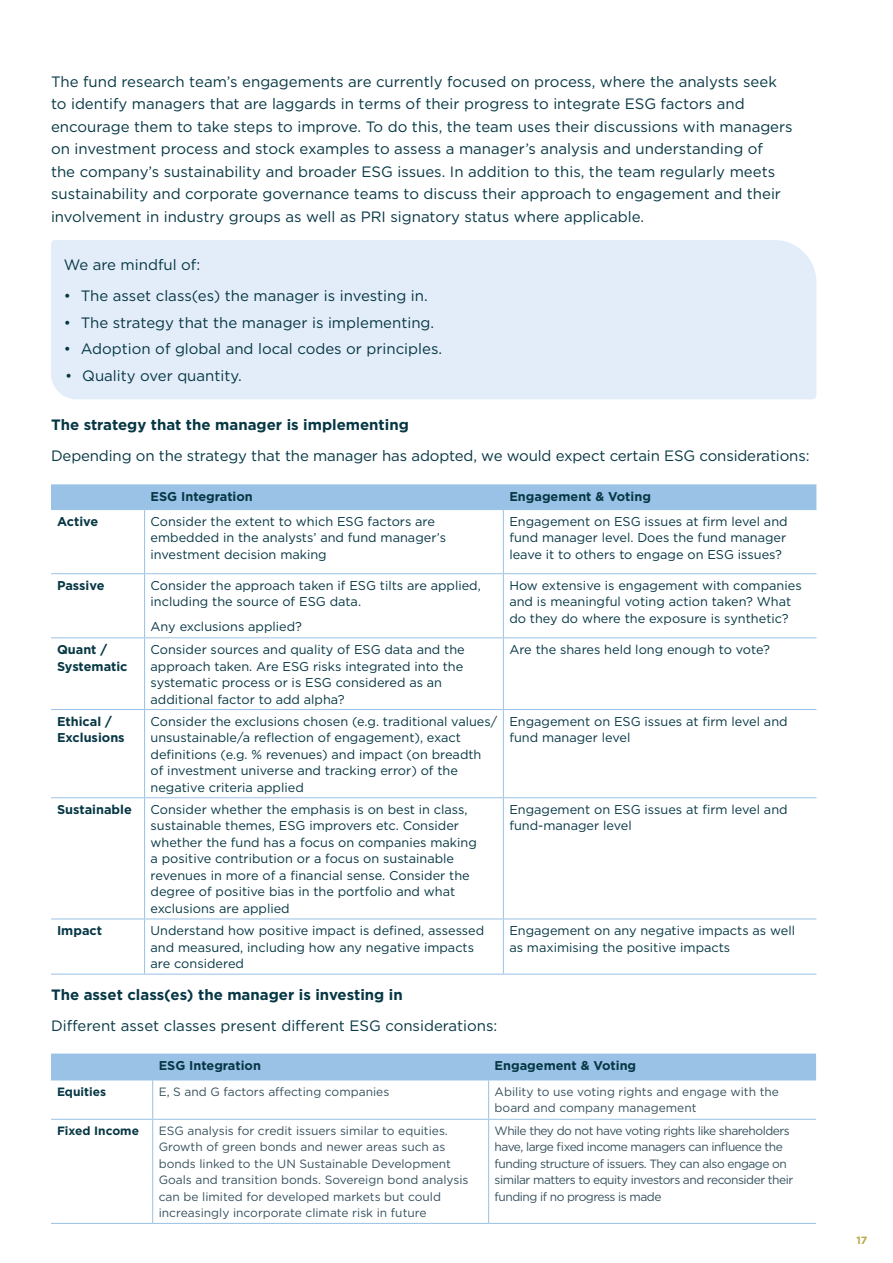
<style>
.page{position:relative;width:893px;height:1263px;background:#fff}
.page>*{position:absolute;margin:0;border:0;box-sizing:border-box;transform-origin:0 0}
.t1{font:15px/22.5px "Gotham";color:#063744}
.t2{font:700 15px "Gotham";color:#063744}
.t3{font:12.75px/16.5px "Gotham";color:#063744}
.t4{font:700 12.75px/16.5px "Gotham";color:#063744}
.t5{font:12px/16.5px "Gotham";color:#36515e}
.t6{font:12px/16.5px "Gotham";letter-spacing:-.04em;color:#36515e}
.t7{font:700 12px "Gotham";color:#063744}
.t8{font:700 10.5px "Gotham";color:#baa848}
</style>
<div class="page">
<div style="left:51px;top:240px;width:765px;height:159px;background:#e3edf9"></div>
<div style="left:51px;top:484px;width:765px;height:25px;background:#99c2e6"></div>
<hr style="left:51px;top:509px;width:94px;height:1px;background:#99c2e6">
<hr style="left:145px;top:509px;width:358px;height:1px;background:#99c2e6">
<hr style="left:144px;top:510px;width:1px;height:63px;background:#99c2e6">
<hr style="left:503px;top:509px;width:313px;height:1px;background:#99c2e6">
<hr style="left:503px;top:510px;width:1px;height:63px;background:#99c2e6">
<hr style="left:51px;top:573px;width:94px;height:1px;background:#99c2e6">
<hr style="left:145px;top:573px;width:358px;height:1px;background:#99c2e6">
<hr style="left:144px;top:574px;width:1px;height:63px;background:#99c2e6">
<hr style="left:503px;top:573px;width:313px;height:1px;background:#99c2e6">
<hr style="left:503px;top:574px;width:1px;height:63px;background:#99c2e6">
<hr style="left:51px;top:637px;width:94px;height:1px;background:#99c2e6">
<hr style="left:145px;top:637px;width:358px;height:1px;background:#99c2e6">
<hr style="left:144px;top:638px;width:1px;height:71px;background:#99c2e6">
<hr style="left:503px;top:637px;width:313px;height:1px;background:#99c2e6">
<hr style="left:503px;top:638px;width:1px;height:71px;background:#99c2e6">
<hr style="left:51px;top:709px;width:94px;height:1px;background:#99c2e6">
<hr style="left:145px;top:709px;width:358px;height:1px;background:#99c2e6">
<hr style="left:144px;top:710px;width:1px;height:87px;background:#99c2e6">
<hr style="left:503px;top:709px;width:313px;height:1px;background:#99c2e6">
<hr style="left:503px;top:710px;width:1px;height:87px;background:#99c2e6">
<hr style="left:51px;top:797px;width:94px;height:1px;background:#99c2e6">
<hr style="left:145px;top:797px;width:358px;height:1px;background:#99c2e6">
<hr style="left:144px;top:798px;width:1px;height:120px;background:#99c2e6">
<hr style="left:503px;top:797px;width:313px;height:1px;background:#99c2e6">
<hr style="left:503px;top:798px;width:1px;height:120px;background:#99c2e6">
<hr style="left:51px;top:918px;width:94px;height:1px;background:#99c2e6">
<hr style="left:145px;top:918px;width:358px;height:1px;background:#99c2e6">
<hr style="left:144px;top:919px;width:1px;height:55px;background:#99c2e6">
<hr style="left:503px;top:918px;width:313px;height:1px;background:#99c2e6">
<hr style="left:503px;top:919px;width:1px;height:55px;background:#99c2e6">
<hr style="left:51px;top:974px;width:94px;height:1px;background:#99c2e6">
<hr style="left:145px;top:974px;width:358px;height:1px;background:#99c2e6">
<hr style="left:503px;top:974px;width:313px;height:1px;background:#99c2e6">
<div style="left:51px;top:1053px;width:765px;height:26px;background:#99c2e6"></div>
<hr style="left:51px;top:1079px;width:102px;height:1px;background:#99c2e6">
<hr style="left:153px;top:1079px;width:336px;height:1px;background:#99c2e6">
<hr style="left:152px;top:1080px;width:1px;height:39px;background:#99c2e6">
<hr style="left:489px;top:1079px;width:327px;height:1px;background:#99c2e6">
<hr style="left:488px;top:1080px;width:1px;height:39px;background:#99c2e6">
<hr style="left:51px;top:1119px;width:102px;height:1px;background:#99c2e6">
<hr style="left:153px;top:1119px;width:336px;height:1px;background:#99c2e6">
<hr style="left:152px;top:1120px;width:1px;height:103px;background:#99c2e6">
<hr style="left:489px;top:1119px;width:327px;height:1px;background:#99c2e6">
<hr style="left:488px;top:1120px;width:1px;height:103px;background:#99c2e6">
<hr style="left:51px;top:1223px;width:102px;height:1px;background:#99c2e6">
<hr style="left:153px;top:1223px;width:336px;height:1px;background:#99c2e6">
<hr style="left:489px;top:1223px;width:327px;height:1px;background:#99c2e6">
<p class="t1" style="left:51px;top:70px;width:743px">The fund research team’s engagements are currently focused on process, where the analysts seek to identify managers that are laggards in terms of their progress to integrate ESG factors and encourage them to take steps to improve. To do this, the team uses their discussions with managers on investment process and stock examples to assess a manager’s analysis and understanding of<br>the company’s sustainability and broader ESG issues. In addition to this, the team regularly meets sustainability and corporate governance teams to discuss their approach to engagement and their involvement in industry groups as well as PRI signatory status where applicable.</p>
<p class="t1" style="left:64px;top:253px;width:138px">We are mindful of:</p>
<p class="t1" style="left:64px;top:284px;width:366px">• The asset class(es) the manager is investing in.</p>
<p class="t1" style="left:64px;top:311px;width:372px">• The strategy that the manager is implementing.</p>
<p class="t1" style="left:64px;top:338px;width:380px">• Adoption of global and local codes or principles.</p>
<p class="t1" style="left:65px;top:364px;width:178px">• Quality over quantity.</p>
<p class="t2" style="left:51px;top:415px;width:359px">The strategy that the manager is implementing</p>
<p class="t1" style="left:51px;top:444px;width:760px">Depending on the strategy that the manager has adopted, we would expect certain ESG considerations:</p>
<p class="t4" style="left:151px;top:488px;width:104px">ESG Integration</p>
<p class="t4" style="left:509px;top:488px;width:143px">Engagement &amp; Voting</p>
<p class="t4" style="left:57px;top:513px;width:43px">Active</p>
<p class="t3" style="left:151px;top:513px;width:297px">Consider the extent to which ESG factors are embedded in the analysts’ and fund manager’s investment decision making</p>
<p class="t3" style="left:509px;top:513px;width:280px;text-align:justify">Engagement on ESG issues at firm level and fund manager level. Does the fund manager leave it to others to engage on ESG issues?</p>
<p class="t4" style="left:57px;top:577px;width:49px">Passive</p>
<p class="t3" style="left:151px;top:577px;width:332px">Consider the approach taken if ESG tilts are applied, including the source of ESG data.</p>
<p class="t3" style="left:151px;top:618px;width:153px">Any exclusions applied?</p>
<p class="t3" style="left:509px;top:577px;width:294px">How extensive is engagement with companies and is meaningful voting action taken? What do they do where the exposure is synthetic?</p>
<p class="t4" style="left:57px;top:641px;width:72px">Quant /<br>Systematic</p>
<p class="t3" style="left:151px;top:641px;width:316px">Consider sources and quality of ESG data and the approach taken. Are ESG risks integrated into the systematic process or is ESG considered as an additional factor to add alpha?</p>
<p class="t3" style="left:509px;top:641px;width:262px">Are the shares held long enough to vote?</p>
<p class="t4" style="left:57px;top:713px;width:69px">Ethical /<br>Exclusions</p>
<p class="t3" style="left:151px;top:713px;width:348px">Consider the exclusions chosen (e.g. traditional values/ unsustainable/a reflection of engagement), exact definitions (e.g. % revenues) and impact (on breadth of investment universe and tracking error) of the negative criteria applied</p>
<p class="t3" style="left:509px;top:713px;width:280px">Engagement on ESG issues at firm level and fund manager level</p>
<p class="t4" style="left:57px;top:801px;width:76px">Sustainable</p>
<p class="t3" style="left:151px;top:801px;width:328px">Consider whether the emphasis is on best in class, sustainable themes, ESG improvers etc. Consider whether the fund has a focus on companies making a positive contribution or a focus on sustainable revenues in more of a financial sense. Consider the degree of positive bias in the portfolio and what exclusions are applied</p>
<p class="t3" style="left:509px;top:801px;width:280px">Engagement on ESG issues at firm level and fund-manager level</p>
<p class="t4" style="left:57px;top:922px;width:47px">Impact</p>
<p class="t3" style="left:151px;top:922px;width:335px">Understand how positive impact is defined, assessed and measured, including how any negative impacts are considered</p>
<p class="t3" style="left:509px;top:922px;width:287px">Engagement on any negative impacts as well as maximising the positive impacts</p>
<p class="t2" style="left:51px;top:984px;width:353px">The asset class(es) the manager is investing in</p>
<p class="t1" style="left:51px;top:1014px;width:448px">Different asset classes present different ESG considerations:</p>
<p class="t4" style="left:159px;top:1057px;width:104px">ESG Integration</p>
<p class="t4" style="left:495px;top:1057px;width:143px">Engagement &amp; Voting</p>
<p class="t7" style="left:57px;top:1083px;width:51px">Equities</p>
<p class="t5" style="left:159px;top:1083px;width:232px">E, S and G factors affecting companies</p>
<p class="t5" style="left:495px;top:1083px;width:286px">Ability to use voting rights and engage with the board and company management</p>
<p class="t7" style="left:57px;top:1123px;width:84px">Fixed Income</p>
<p class="t5" style="left:159px;top:1122px;width:311px">ESG analysis for credit issuers similar to equities.<br>Growth of green bonds and newer areas such as bonds linked to the UN Sustainable Development Goals and transition bonds. Sovereign bond analysis can be limited for developed markets but could increasingly incorporate climate risk in future</p>
<p class="t6" style="left:495px;top:1122px;width:300px">While they do not have voting rights like shareholders have, large fixed income managers can influence the funding structure of issuers. They can also engage on similar matters to equity investors and reconsider their funding if no progress is made</p>
<p class="t8" style="left:856px;top:1233px;width:12px">17</p>
</div>
